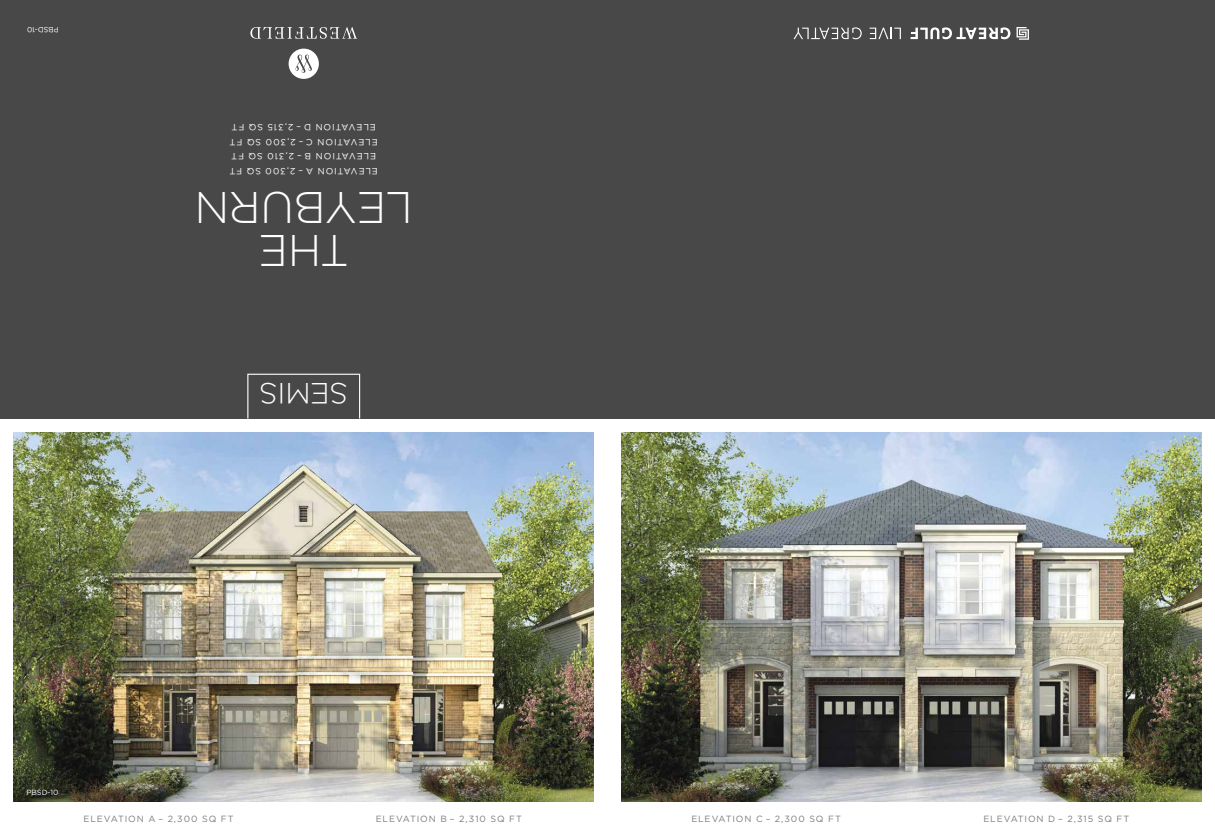
<style>
.page{position:relative;width:1215px;height:837px;background:#fff}
.page>*{position:absolute;margin:0;border:0;box-sizing:border-box;transform-origin:0 0}
.t1{font:300 44.25px/42.5px "Gotham";letter-spacing:-.015em;color:#fff;text-align:center}
.t2{font:300 29.25px "Gotham";letter-spacing:-.01em;color:#fff}
.t3{font:9px "Gotham";letter-spacing:.095em;color:#7c7c7c}
.t4{font:9px/14.9px "Gotham";letter-spacing:.095em;color:#fff}
.t5{font:7.5px "Gotham";color:#fff}
</style>
<div class="page">
<div style="left:0;top:0;width:1215px;height:418px;background:#484848"></div>
<svg style="left:911px;top:27px;width:99px;height:12px"></svg>
<svg style="left:1017px;top:27px;width:12px;height:13px"></svg>
<svg style="left:870px;top:28px;width:31px;height:11px"></svg>
<svg style="left:794px;top:27px;width:68px;height:12px"></svg>
<img style="left:14px;top:432px;width:580px;height:369px">
<img style="left:621px;top:432px;width:581px;height:369px">
<div style="left:247px;top:374px;width:113px;height:45px;border:1px solid #fff"></div>
<svg style="left:289px;top:49px;width:30px;height:30px"></svg>
<svg style="left:250px;top:27px;width:107px;height:12px"></svg>
<p class="t5" style="left:59px;top:34px;width:33px;rotate:-180deg">PBSD-10</p>
<p class="t4" style="left:378px;top:179px;width:150px;rotate:-180deg">ELEVATION A – 2,300 SQ FT<br>ELEVATION B – 2,310 SQ FT<br>ELEVATION C – 2,300 SQ FT<br>ELEVATION D – 2,315 SQ FT</p>
<h1 class="t1" style="left:413px;top:272px;width:220px;rotate:-180deg">THE<br>LEYBURN</h1>
<h2 class="t2" style="left:348px;top:409px;width:91px;rotate:-180deg">SEMIS</h2>
<p class="t5" style="left:27px;top:788px;width:33px">PBSD-10</p>
<p class="t3" style="left:84px;top:814px;width:152px">ELEVATION A – 2,300 SQ FT</p>
<p class="t3" style="left:376px;top:814px;width:148px">ELEVATION B – 2,310 SQ FT</p>
<p class="t3" style="left:691px;top:814px;width:151px">ELEVATION C – 2,300 SQ FT</p>
<p class="t3" style="left:983px;top:814px;width:147px">ELEVATION D – 2,315 SQ FT</p>
</div>
